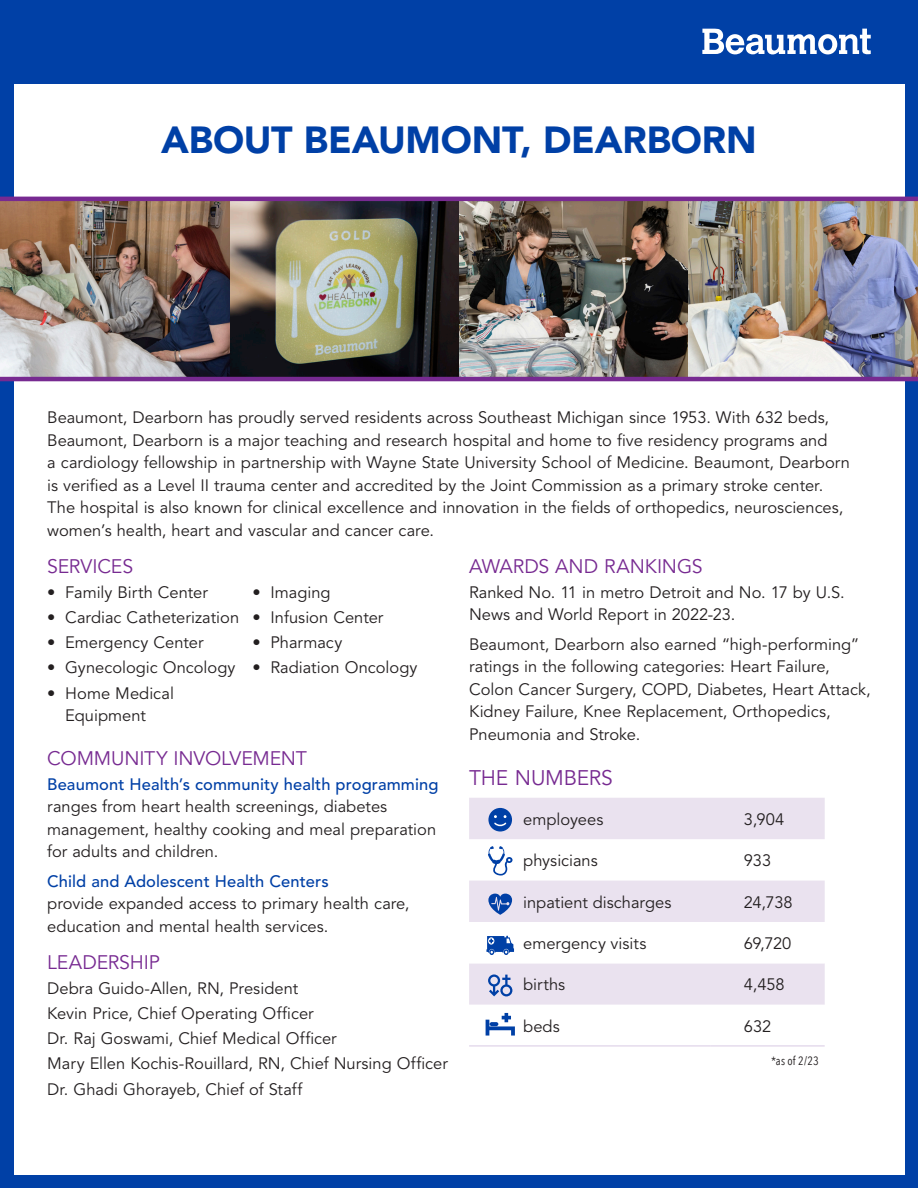
<style>
.page{position:relative;width:918px;height:1188px;background:#fff}
.page>*{position:absolute;margin:0;border:0;box-sizing:border-box;transform-origin:0 0}
.Header_Copy_-_Large{font:900 37.5px "Avenir LT Std";letter-spacing:-.005em;color:#0040a6}
.Bullet_Copy{font:21px "Avenir LT Std";letter-spacing:-.01em;color:#772a91}
.Subhead{font:19.5px "Avenir LT Std";letter-spacing:-.01em;color:#772a91}
.INTRO{font:16.5px/22.5px "Avenir LT Std";color:#231f20}
.Body_Copy{font:16.5px/22.5px "Avenir LT Std";color:#231f20}
.back_body_copy{font:16.5px/22.5px "Avenir LT Std";color:#231f20}
.Subhead-2{font:16.5px "Avenir LT Std";color:#231f20}
.chart{font:16.5px "Avenir LT Std";color:#231f20}
.stats{font:12px "Avenir Next Condensed";color:#231f20}
.s1{font-weight:500;color:#0040a6}
</style>
<div class="page">
<div style="left:0;top:0;width:13px;height:1188px;background:#0040a6"></div>
<div style="left:905px;top:0;width:13px;height:1188px;background:#0040a6"></div>
<div style="left:0;top:0;width:918px;height:83px;background:#0040a6"></div>
<svg style="left:702px;top:29px;width:169px;height:25px"></svg>
<img style="left:0;top:201px;width:918px;height:176px">
<hr style="left:0;top:197px;width:918px;height:4px;background:#772a91">
<hr style="left:0;top:377px;width:918px;height:4px;background:#772a91">
<div style="left:0;top:1175px;width:918px;height:13px;background:#0040a6"></div>
<svg style="left:469px;top:798px;width:356px;height:124px;fill:#eae2ef"></svg>
<svg style="left:469px;top:935px;width:356px;height:111px"></svg>
<hr style="left:469px;top:1046px;width:241px;height:1px;background:#d8cae3">
<hr style="left:710px;top:1046px;width:115px;height:1px;background:#d8cae3">
<svg style="left:486px;top:1013px;width:29px;height:23px"></svg>
<div style="left:488px;top:808px;width:24px;height:24px;background:#0040a6;border-radius:50%"></div>
<svg style="left:494px;top:815px;width:13px;height:12px"></svg>
<svg style="left:486px;top:936px;width:28px;height:19px"></svg>
<svg style="left:488px;top:974px;width:24px;height:22px"></svg>
<svg style="left:488px;top:894px;width:24px;height:21px"></svg>
<svg style="left:488px;top:846px;width:25px;height:30px"></svg>
<p class="Header_Copy_-_Large" style="left:161px;top:117px;width:597px">ABOUT BEAUMONT, DEARBORN</p>
<p class="INTRO" style="left:47px;top:407px;width:804px">Beaumont, Dearborn has proudly served residents across Southeast Michigan since 1953. With 632 beds, Beaumont, Dearborn is a major teaching and research hospital and home to five residency programs and<br>a cardiology fellowship in partnership with Wayne State University School of Medicine. Beaumont, Dearborn is verified as a Level II trauma center and accredited by the Joint Commission as a primary stroke center.<br>The hospital is also known for clinical excellence and innovation in the fields of orthopedics, neurosciences, women’s health, heart and vascular and cancer care.</p>
<p class="Subhead" style="left:47px;top:555px;width:88px">SERVICES</p>
<p class="INTRO" style="left:47px;top:581px;width:162px">• Family Birth Center</p>
<p class="INTRO" style="left:47px;top:607px;width:193px">• Cardiac Catheterization</p>
<p class="INTRO" style="left:47px;top:632px;width:158px">• Emergency Center</p>
<p class="INTRO" style="left:47px;top:657px;width:190px">• Gynecologic Oncology</p>
<p class="INTRO" style="left:47px;top:682px;width:128px;text-align:center">• Home Medical<br>Equipment</p>
<p class="Subhead" style="left:469px;top:555px;width:235px">AWARDS AND RANKINGS</p>
<p class="Body_Copy" style="left:469px;top:581px;width:377px">Ranked No. 11 in metro Detroit and No. 17 by U.S.<br>News and World Report in 2022-23.</p>
<p class="Body_Copy" style="left:469px;top:633px;width:403px">Beaumont, Dearborn also earned “high-performing” ratings in the following categories: Heart Failure, Colon Cancer Surgery, COPD, Diabetes, Heart Attack, Kidney Failure, Knee Replacement, Orthopedics, Pneumonia and Stroke.</p>
<p class="Bullet_Copy" style="left:469px;top:766px;width:145px">THE NUMBERS</p>
<p class="chart" style="left:523px;top:810px;width:82px">employees</p>
<p class="chart" style="left:744px;top:810px;width:42px">3,904</p>
<p class="chart" style="left:523px;top:851px;width:76px">physicians</p>
<p class="chart" style="left:744px;top:851px;width:29px">933</p>
<p class="chart" style="left:523px;top:892px;width:150px">inpatient discharges</p>
<p class="chart" style="left:744px;top:892px;width:50px">24,738</p>
<p class="chart" style="left:523px;top:934px;width:125px">emergency visits</p>
<p class="chart" style="left:744px;top:934px;width:49px">69,720</p>
<p class="chart" style="left:523px;top:975px;width:44px">births</p>
<p class="chart" style="left:744px;top:975px;width:42px">4,458</p>
<p class="chart" style="left:523px;top:1016px;width:38px">beds</p>
<p class="chart" style="left:744px;top:1016px;width:29px">632</p>
<p class="stats" style="left:771px;top:1050px;width:49px">*as of 2/23</p>
<p class="INTRO" style="left:253px;top:581px;width:80px">• Imaging</p>
<p class="INTRO" style="left:253px;top:607px;width:132px">• Infusion Center</p>
<p class="INTRO" style="left:253px;top:632px;width:91px">• Pharmacy</p>
<p class="INTRO" style="left:253px;top:657px;width:166px">• Radiation Oncology</p>
<p class="Subhead" style="left:47px;top:747px;width:261px">COMMUNITY INVOLVEMENT</p>
<p class="back_body_copy" style="left:47px;top:773px;width:393px"><span class="s1">Beaumont Health’s community health programming </span>ranges from heart health screenings, diabetes management, healthy cooking and meal preparation for adults and children.</p>
<p class="back_body_copy" style="left:47px;top:870px;width:364px"><span class="s1">Child and Adolescent Health Centers<br></span>provide expanded access to primary health care, education and mental health services.</p>
<p class="Subhead" style="left:47px;top:951px;width:114px">LEADERSHIP</p>
<p class="Subhead-2" style="left:47px;top:979px;width:253px">Debra Guido-Allen, RN, President</p>
<p class="Subhead-2" style="left:47px;top:1004px;width:268px">Kevin Price, Chief Operating Officer</p>
<p class="Subhead-2" style="left:47px;top:1029px;width:291px">Dr. Raj Goswami, Chief Medical Officer</p>
<p class="Subhead-2" style="left:47px;top:1054px;width:402px">Mary Ellen Kochis-Rouillard, RN, Chief Nursing Officer</p>
<p class="Subhead-2" style="left:47px;top:1079px;width:257px">Dr. Ghadi Ghorayeb, Chief of Staff</p>
</div>
